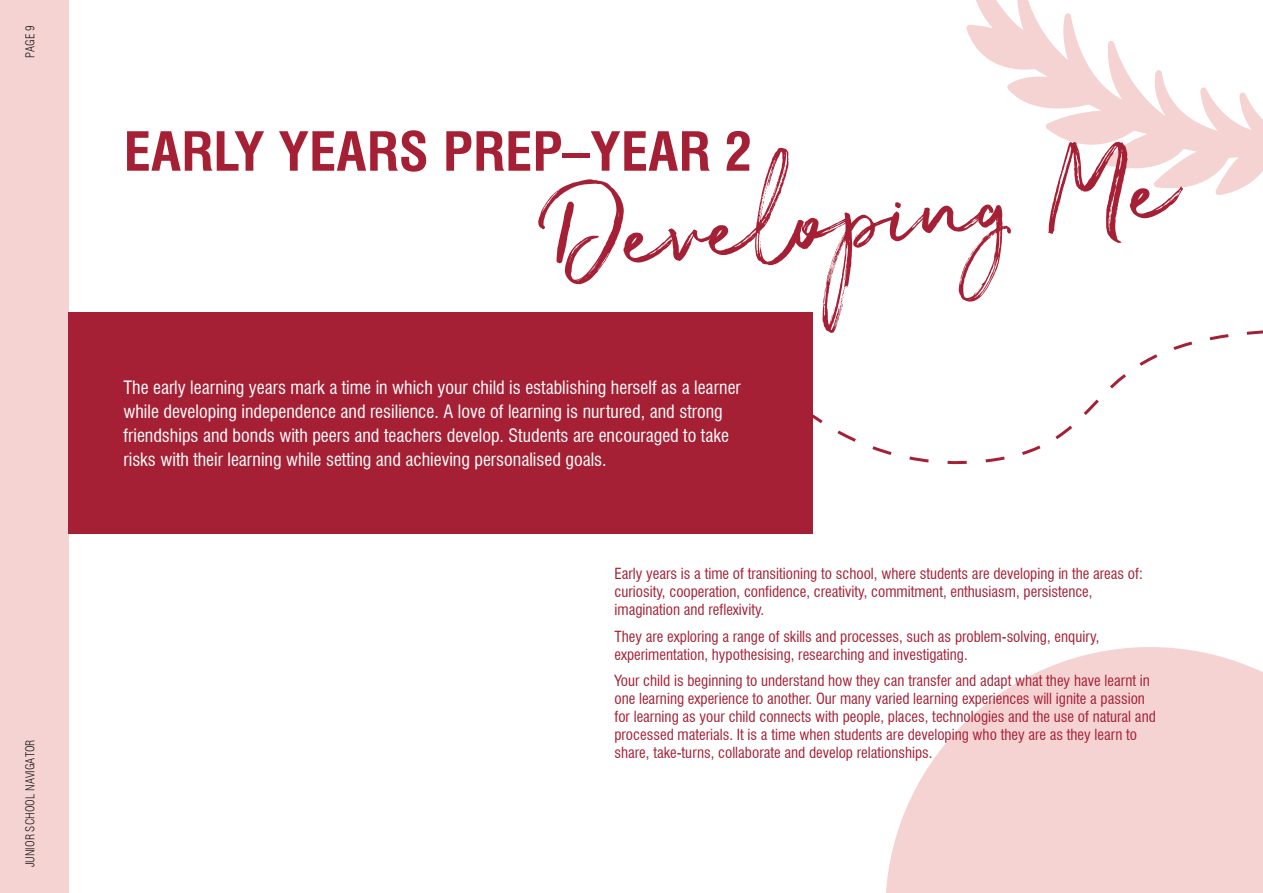
<style>
.page{position:relative;width:1263px;height:893px;background:#fff}
.page>*{position:absolute;margin:0;border:0;box-sizing:border-box;transform-origin:0 0}
.t1{font:218.85px "The Saturday";color:#a62035}
.t2{font:700 condensed 52.5px "Swiss 721 BT";color:#a62035;scale:1.06 1}
.Body{font:condensed 18px/24px "Swiss 721 BT";color:#fff}
.Body-2{font:condensed 15px/18px "Swiss 721 BT";color:#a62035}
.t3{font:300 condensed 12px "Swiss 721 BT";color:#231f20}
</style>
<div class="page">
<svg style="left:886px;top:647px;width:377px;height:246px;fill:#f5d3d3"></svg>
<div style="left:0;top:0;width:68px;height:893px;background:#f5d3d3"></div>
<svg style="left:966px;top:0;width:297px;height:195px"></svg>
<div style="left:68px;top:313px;width:744px;height:221px;background:#a62035"></div>
<svg style="left:812px;top:327px;width:451px;height:137px"></svg>
<p class="t3" style="left:23px;top:58px;width:34px;rotate:-90deg">PAGE 9</p>
<p class="t3" style="left:23px;top:867px;width:129px;rotate:-90deg">JUNIOR SCHOOL NAVIGATOR</p>
<p class="t2" style="left:123px;top:120px;width:594px">EARLY YEARS PREP–YEAR 2</p>
<p class="t1" style="left:541px;top:68px;width:626px;rotate:-5deg">Developing Me</p>
<p class="Body" style="left:123px;top:375px;width:619px">The early learning years mark a time in which your child is establishing herself as a learner while developing independence and resilience. A love of learning is nurtured, and strong friendships and bonds with peers and teachers develop. Students are encouraged to take risks with their learning while setting and achieving personalised goals.</p>
<p class="Body-2" style="left:614px;top:565px;width:530px">Early years is a time of transitioning to school, where students are developing in the areas of: curiosity, cooperation, confidence, creativity, commitment, enthusiasm, persistence, imagination and reflexivity.</p>
<p class="Body-2" style="left:614px;top:627px;width:487px">They are exploring a range of skills and processes, such as problem-solving, enquiry, experimentation, hypothesising, researching and investigating.</p>
<p class="Body-2" style="left:614px;top:672px;width:543px">Your child is beginning to understand how they can transfer and adapt what they have learnt in one learning experience to another. Our many varied learning experiences will ignite a passion for learning as your child connects with people, places, technologies and the use of natural and processed materials. It is a time when students are developing who they are as they learn to share, take-turns, collaborate and develop relationships.</p>
</div>
